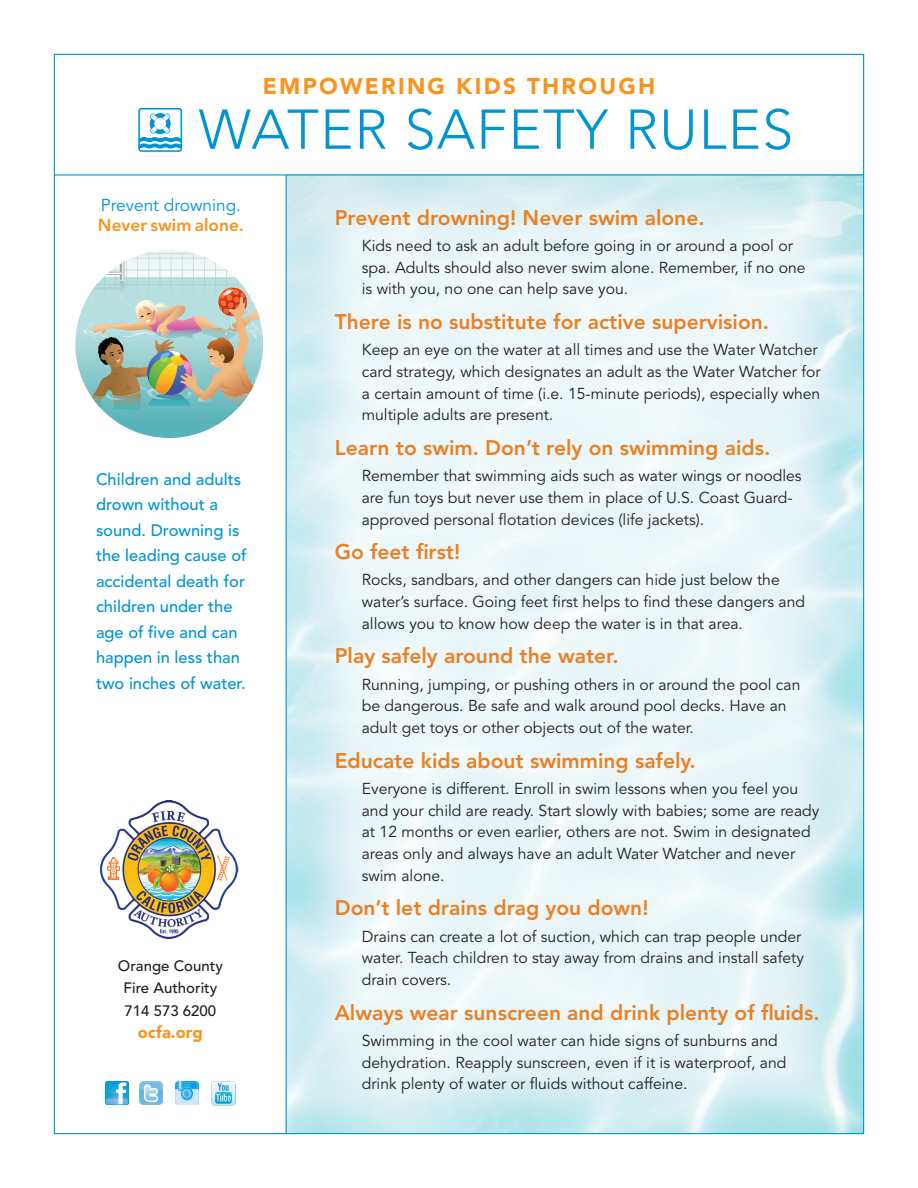
<style>
.page{position:relative;width:918px;height:1188px;background:#fff}
.page>*{position:absolute;margin:0;border:0;box-sizing:border-box;transform-origin:0 0}
.main_head{font:300 55.5px "Avenir LT Std";letter-spacing:.025em;color:#0094d5}
.main_head-2{font:900 22.5px "Avenir LT Std";letter-spacing:.1em;color:#f79420}
.head{font:800 21px "Avenir LT Std";color:#ea8023}
.intro{font:17.25px/19.5px "Avenir LT Std";color:#0094d5}
.intro-2{font:500 16.5px/25.5px "Avenir LT Std";color:#0094d5}
.centered_text{font:900 16.5px "Avenir LT Std";color:#f79420}
.text{font:15.75px/21.8px "Avenir LT Std";color:#231f20}
.centered_text-2{font:500 15px/21.8px "Avenir LT Std";color:#231f20;text-align:center}
.text-2{font:500 15px "Avenir LT Std";color:#231f20}
.s1{font-weight:800;color:#f79420}
</style>
<div class="page">
<hr style="left:54px;top:174px;width:810px;height:2px;background:#0094d5">
<hr style="left:286px;top:175px;width:1px;height:959px;background:#0094d5">
<img style="left:75px;top:250px;width:188px;height:188px">
<img style="left:100px;top:801px;width:138px;height:138px">
<img style="left:176px;top:1082px;width:23px;height:23px">
<img style="left:212px;top:1082px;width:23px;height:23px">
<img style="left:105px;top:1082px;width:23px;height:23px">
<img style="left:140px;top:1082px;width:23px;height:23px">
<div style="left:138px;top:108px;width:44px;height:44px;border:2px solid #0094d5;border-radius:2px"></div>
<svg style="left:139px;top:113px;width:43px;height:36px"></svg>
<p class="main_head-2" style="left:263px;top:73px;width:394px">EMPOWERING KIDS THROUGH</p>
<p class="main_head" style="left:199px;top:97px;width:596px">WATER SAFETY RULES</p>
<p class="intro" style="left:98px;top:196px;width:148px">Prevent drowning.<br><span class="s1">Never swim alone.</span></p>
<p class="intro-2" style="left:96px;top:467px;width:152px">Children and adults drown without a sound. Drowning is the leading cause of accidental death for children under the age of five and can happen in less than two inches of water.</p>
<p class="centered_text-2" style="left:118px;top:956px;width:107px">Orange County<br>Fire Authority</p>
<p class="text-2" style="left:125px;top:1002px;width:93px">714 573 6200</p>
<p class="centered_text" style="left:138px;top:1022px;width:67px">ocfa.org</p>
<p class="head" style="left:335px;top:205px;width:371px">Prevent drowning! Never swim alone.</p>
<p class="text" style="left:362px;top:235px;width:445px">Kids need to ask an adult before going in or around a pool or spa. Adults should also never swim alone. Remember, if no one is with you, no one can help save you.</p>
<p class="head" style="left:335px;top:309px;width:436px">There is no substitute for active supervision.</p>
<p class="text" style="left:362px;top:339px;width:461px">Keep an eye on the water at all times and use the Water Watcher card strategy, which designates an adult as the Water Watcher for a certain amount of time (i.e. 15-minute periods), especially when multiple adults are present.</p>
<p class="head" style="left:335px;top:435px;width:437px">Learn to swim. Don’t rely on swimming aids.</p>
<p class="text" style="left:362px;top:465px;width:441px">Remember that swimming aids such as water wings or noodles are fun toys but never use them in place of U.S. Coast Guard&shy;approved personal flotation devices (life jackets).</p>
<p class="head" style="left:335px;top:539px;width:127px">Go feet first!</p>
<p class="text" style="left:362px;top:570px;width:445px">Rocks, sandbars, and other dangers can hide just below the water’s surface. Going feet first helps to find these dangers and allows you to know how deep the water is in that area.</p>
<p class="head" style="left:335px;top:644px;width:285px">Play safely around the water.</p>
<p class="text" style="left:362px;top:674px;width:440px">Running, jumping, or pushing others in or around the pool can be dangerous. Be safe and walk around pool decks. Have an adult get toys or other objects out of the water.</p>
<p class="head" style="left:335px;top:748px;width:362px">Educate kids about swimming safely.</p>
<p class="text" style="left:362px;top:778px;width:459px">Everyone is different. Enroll in swim lessons when you feel you and your child are ready. Start slowly with babies; some are ready at 12 months or even earlier, others are not. Swim in designated areas only and always have an adult Water Watcher and never swim alone.</p>
<p class="head" style="left:335px;top:896px;width:315px">Don’t let drains drag you down!</p>
<p class="text" style="left:362px;top:926px;width:444px">Drains can create a lot of suction, which can trap people under water. Teach children to stay away from drains and install safety drain covers.</p>
<p class="head" style="left:335px;top:1000px;width:486px">Always wear sunscreen and drink plenty of fluids.</p>
<p class="text" style="left:362px;top:1030px;width:426px">Swimming in the cool water can hide signs of sunburns and dehydration. Reapply sunscreen, even if it is waterproof, and drink plenty of water or fluids without caffeine.</p>
</div>
